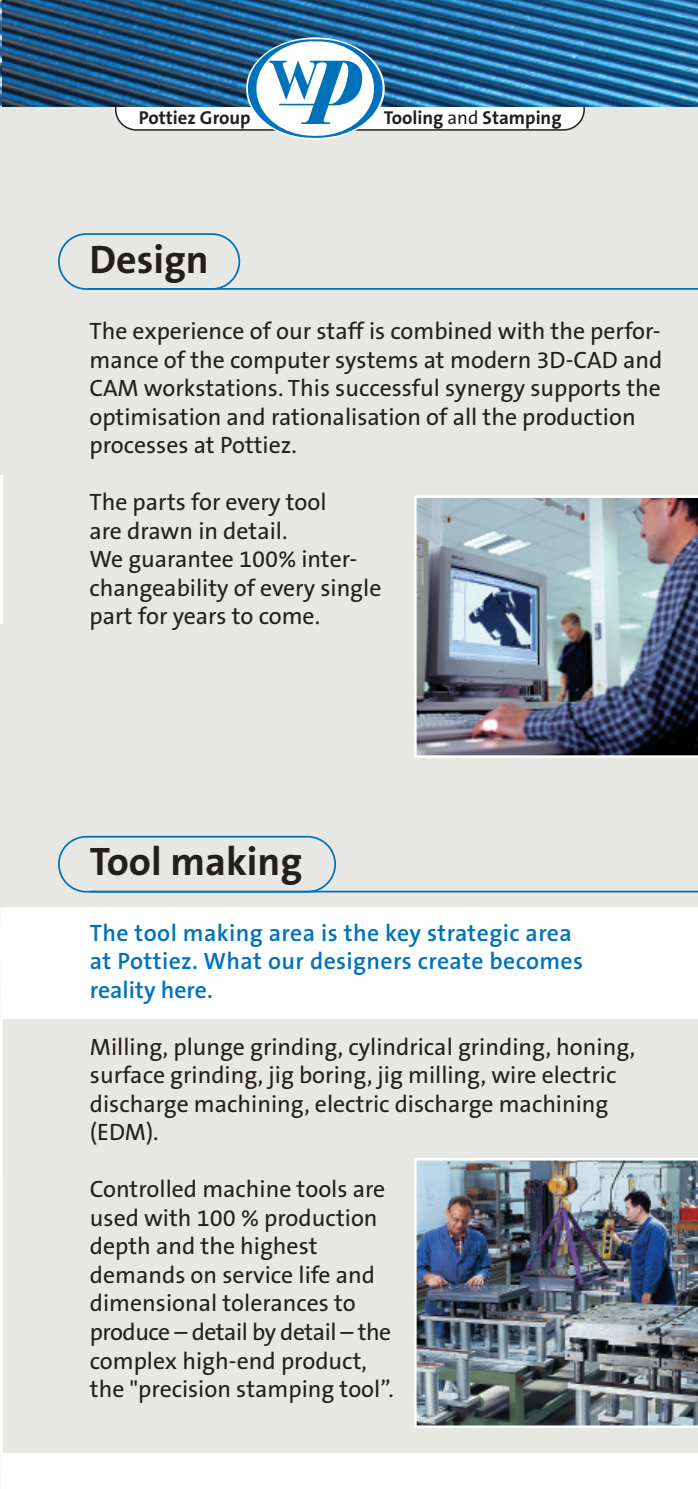
<style>
.page{position:relative;width:698px;height:1489px;background:#fff}
.page>*{position:absolute;margin:0;border:0;box-sizing:border-box;transform-origin:0 0}
.t1{font:700 40px "The Sans B7";color:#231f20}
.t2{font:23.75px/28.5px "The Sans B5 Plain";color:#231f20}
.t3{font:600 23.75px/28.5px "The Sans B6";letter-spacing:.015em;color:#0072bc}
.t4{font:700 18.75px "The Sans B7";color:#231f20}
.s1{font-family:"The Sans B5 Plain";font-weight:400}
</style>
<div class="page">
<div style="left:0;top:95px;width:697px;height:1393px;background:#e7e7e3"></div>
<div style="left:0;top:1453px;width:697px;height:35px;background:#fff"></div>
<svg style="left:0;top:907px;width:3px;height:546px"></svg>
<hr style="left:0;top:475px;width:3px;height:149px;background:#fff">
<div style="left:3px;top:907px;width:694px;height:111px;background:#fff"></div>
<img style="left:414px;top:495px;width:283px;height:262px">
<img style="left:414px;top:1158px;width:283px;height:269px">
<hr style="left:88px;top:288px;width:609px;height:2px;background:#0072bc">
<svg style="left:58px;top:233px;width:182px;height:57px"></svg>
<hr style="left:91px;top:890px;width:606px;height:2px;background:#0072bc">
<svg style="left:58px;top:835px;width:278px;height:57px"></svg>
<img style="left:0;top:0;width:3px;height:106px">
<img style="left:3px;top:0;width:694px;height:106px">
<svg style="left:115px;top:39px;width:469px;height:99px;background:#739cb9"></svg>
<p class="t4" style="left:139px;top:107px;width:113px">Pottiez Group</p>
<p class="t4" style="left:383px;top:107px;width:179px">Tooling <span class="s1">and</span> Stamping</p>
<h1 class="t1" style="left:89px;top:239px;width:121px">Design</h1>
<p class="t2" style="left:89px;top:318px;width:574px">The experience of our staff is combined with the perfor&shy;mance of the computer systems at modern 3D-CAD and CAM workstations. This successful synergy supports the optimisation and rationalisation of all the production processes at Pottiez.</p>
<p class="t2" style="left:89px;top:489px;width:293px">The parts for every tool<br>are drawn in detail.<br>We guarantee 100% inter&shy;changeability of every single part for years to come.</p>
<h1 class="t1" style="left:90px;top:840px;width:214px">Tool making</h1>
<p class="t3" style="left:90px;top:919px;width:494px">The tool making area is the key strategic area at Pottiez. What our designers create becomes reality here.</p>
<p class="t2" style="left:90px;top:1033px;width:546px">Milling, plunge grinding, cylindrical grinding, honing, surface grinding, jig boring, jig milling, wire electric discharge machining, electric discharge machining (EDM).</p>
<p class="t2" style="left:90px;top:1175px;width:305px">Controlled machine tools are used with 100 % production depth and the highest demands on service life and dimensional tolerances to produce – detail by detail – the complex high-end product, the "precision stamping tool”.</p>
</div>
